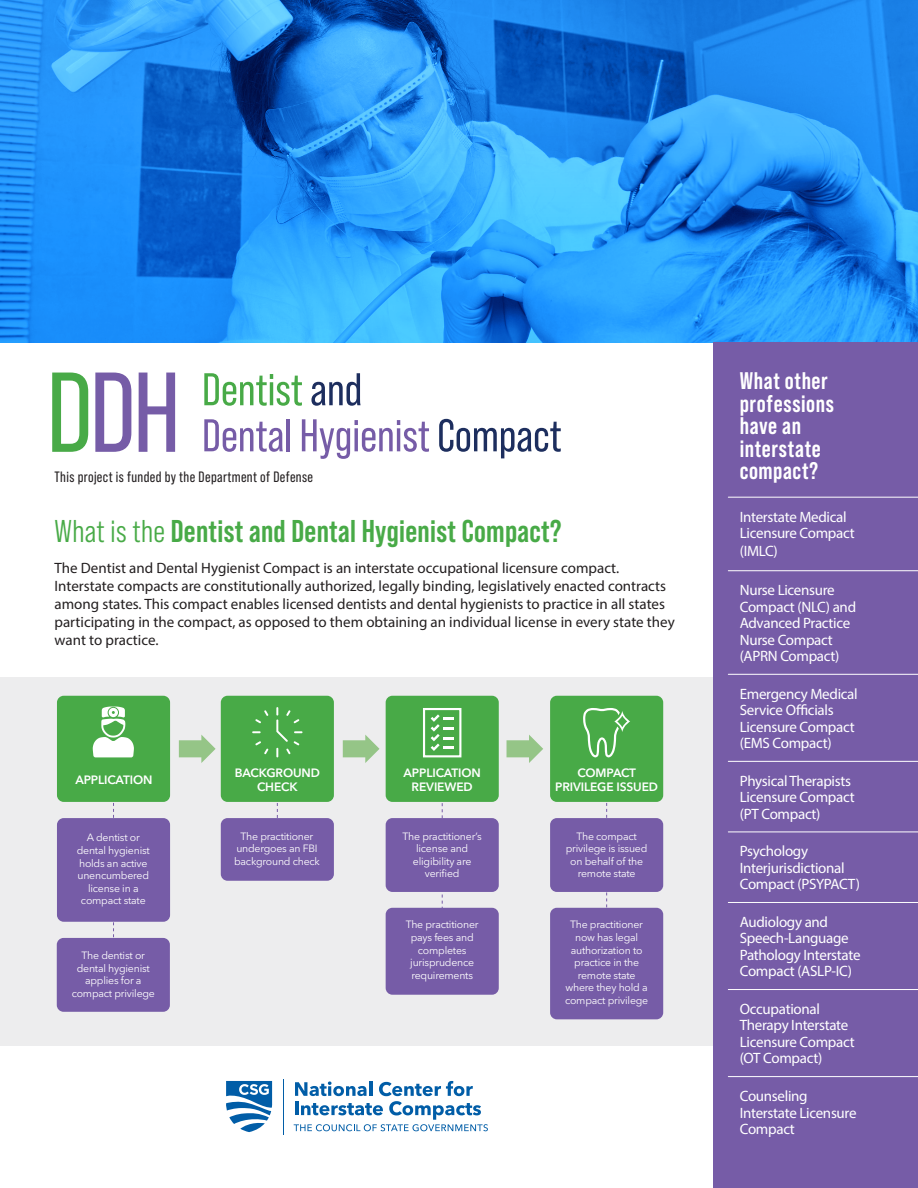
<style>
.page{position:relative;width:918px;height:1188px;background:#fff}
.page>*{position:absolute;margin:0;border:0;box-sizing:border-box;transform-origin:0 0}
.t1{font:700 31.5px "Bebas Neue Pro";letter-spacing:.01em;color:#48aa47}
.t2{font:700 24px/22.5px "Bebas Neue Pro";letter-spacing:.025em;color:#fff}
.t3{font:15px/16.5px "Myriad Pro";letter-spacing:-.02em;color:#fff}
.t4{font:15px/18px "Myriad Pro";color:#231f20}
.t5{font:15px "Bebas Neue Pro";letter-spacing:.025em;color:#231f20}
.t6{font:600 12px/14.4px "Avenir Next LT Pro";letter-spacing:-.01em;color:#fff;text-align:center}
.t7{font:10.5px/12.6px "Avenir Next LT Pro";letter-spacing:-.02em;color:#fff;text-align:center}
.s1{font-family:"Bebas Neue Pro Middle";font-weight:400}
</style>
<div class="page">
<div style="left:0;top:677px;width:714px;height:369px;background:#ededee"></div>
<svg style="left:0;top:0;width:918px;height:343px;background:#238eec"></svg>
<div style="left:714px;top:343px;width:204px;height:845px;background:#765ca7"></div>
<svg style="left:294px;top:1081px;width:194px;height:50px"></svg>
<svg style="left:226px;top:1081px;width:46px;height:51px"></svg>
<hr style="left:283px;top:1079px;width:1px;height:55px;background:#015da7">
<hr style="left:728px;top:497px;width:190px;height:1px;background:#fff">
<hr style="left:728px;top:570px;width:190px;height:1px;background:#fff">
<hr style="left:728px;top:674px;width:190px;height:1px;background:#fff">
<hr style="left:728px;top:761px;width:190px;height:1px;background:#fff">
<hr style="left:728px;top:832px;width:190px;height:1px;background:#fff">
<hr style="left:728px;top:902px;width:190px;height:1px;background:#fff">
<hr style="left:728px;top:989px;width:190px;height:1px;background:#fff">
<hr style="left:728px;top:1076px;width:190px;height:1px;background:#fff">
<svg style="left:179px;top:735px;width:37px;height:28px"></svg>
<svg style="left:343px;top:735px;width:37px;height:28px"></svg>
<svg style="left:507px;top:735px;width:36px;height:28px"></svg>
<svg style="left:113px;top:802px;width:1px;height:136px"></svg>
<svg style="left:442px;top:803px;width:1px;height:105px"></svg>
<svg style="left:606px;top:803px;width:1px;height:105px"></svg>
<div style="left:221px;top:696px;width:113px;height:106px;background:#48aa47;border-radius:7px"></div>
<div style="left:386px;top:696px;width:113px;height:106px;background:#48aa47;border-radius:7px"></div>
<div style="left:550px;top:696px;width:113px;height:106px;background:#48aa47;border-radius:7px"></div>
<div style="left:57px;top:696px;width:113px;height:106px;background:#48aa47;border-radius:7px"></div>
<svg style="left:583px;top:708px;width:47px;height:49px"></svg>
<div style="left:423px;top:708px;width:38px;height:49px;border:2px solid #fff"></div>
<svg style="left:431px;top:714px;width:23px;height:37px"></svg>
<svg style="left:93px;top:707px;width:41px;height:50px"></svg>
<svg style="left:255px;top:710px;width:13px;height:13px"></svg>
<svg style="left:252px;top:731px;width:9px;height:2px"></svg>
<svg style="left:255px;top:741px;width:13px;height:13px"></svg>
<svg style="left:276px;top:707px;width:27px;height:50px"></svg>
<div style="left:57px;top:818px;width:113px;height:104px;background:#765ca7;border-radius:7px"></div>
<div style="left:221px;top:818px;width:113px;height:63px;background:#765ca7;border-radius:7px"></div>
<div style="left:57px;top:938px;width:113px;height:74px;background:#765ca7;border-radius:7px"></div>
<div style="left:386px;top:818px;width:113px;height:74px;background:#765ca7;border-radius:7px"></div>
<div style="left:386px;top:908px;width:113px;height:87px;background:#765ca7;border-radius:7px"></div>
<div style="left:550px;top:818px;width:113px;height:74px;background:#765ca7;border-radius:7px"></div>
<div style="left:550px;top:908px;width:113px;height:111px;background:#765ca7;border-radius:7px"></div>
<svg style="left:204px;top:373px;width:98px;height:33px"></svg>
<svg style="left:311px;top:373px;width:50px;height:33px"></svg>
<svg style="left:204px;top:419px;width:79px;height:33px"></svg>
<hr style="left:287px;top:419px;width:3px;height:32px;background:#765ca7">
<svg style="left:302px;top:419px;width:127px;height:40px"></svg>
<svg style="left:439px;top:419px;width:122px;height:39px"></svg>
<svg style="left:52px;top:373px;width:36px;height:79px"></svg>
<svg style="left:95px;top:373px;width:36px;height:79px"></svg>
<svg style="left:139px;top:373px;width:36px;height:79px"></svg>
<p class="t5" style="left:55px;top:468px;width:260px">This project is funded by the Department of Defense</p>
<p class="t1" style="left:55px;top:513px;width:508px"><span class="s1">What is the</span> Dentist and Dental Hygienist Compact?</p>
<p class="t4" style="left:55px;top:559px;width:622px">The Dentist and Dental Hygienist Compact is an interstate occupational licensure compact.<br>Interstate compacts are constitutionally authorized, legally binding, legislatively enacted contracts among states. This compact enables licensed dentists and dental hygienists to practice in all states participating in the compact, as opposed to them obtaining an individual license in every state they want to practice.</p>
<p class="t6" style="left:75px;top:772px;width:79px">APPLICATION</p>
<p class="t7" style="left:77px;top:832px;width:75px">A dentist or dental hygienist holds an active unencumbered license in a compact state</p>
<p class="t7" style="left:72px;top:949px;width:85px">The dentist or dental hygienist applies for a compact privilege</p>
<p class="t6" style="left:235px;top:765px;width:87px">BACKGROUND<br>CHECK</p>
<p class="t6" style="left:404px;top:765px;width:79px">APPLICATION<br>REVIEWED</p>
<p class="t6" style="left:555px;top:765px;width:104px">COMPACT<br>PRIVILEGE ISSUED</p>
<p class="t7" style="left:234px;top:830px;width:87px">The practitioner undergoes an FBI background check</p>
<p class="t7" style="left:403px;top:830px;width:81px">The practitioner’s license and eligibility are verified</p>
<p class="t7" style="left:566px;top:830px;width:83px">The compact privilege is issued on behalf of the remote state</p>
<p class="t7" style="left:406px;top:918px;width:74px">The practitioner pays fees and completes jurisprudence requirements</p>
<p class="t7" style="left:565px;top:918px;width:85px">The practitioner now has legal authorization to practice in the remote state where they hold a compact privilege</p>
<h2 class="t2" style="left:740px;top:369px;width:96px">What other professions have an interstate compact?</h2>
<h3 class="t3" style="left:740px;top:508px;width:116px">Interstate Medical<br>Licensure Compact</h3>
<h3 class="t3" style="left:740px;top:543px;width:40px">(IMLC)</h3>
<h3 class="t3" style="left:740px;top:582px;width:118px">Nurse Licensure<br>Compact (NLC) and<br>Advanced Practice<br>Nurse Compact (APRN Compact)</h3>
<h3 class="t3" style="left:740px;top:685px;width:119px">Emergency Medical<br>Service Officials<br>Licensure Compact (EMS Compact)</h3>
<h3 class="t3" style="left:740px;top:772px;width:116px">Physical Therapists<br>Licensure Compact (PT Compact)</h3>
<h3 class="t3" style="left:740px;top:843px;width:122px">Psychology<br>Interjurisdictional<br>Compact (PSYPACT)</h3>
<h3 class="t3" style="left:740px;top:913px;width:122px">Audiology and<br>Speech-Language<br>Pathology Interstate<br>Compact (ASLP-IC)</h3>
<h3 class="t3" style="left:740px;top:1000px;width:116px">Occupational<br>Therapy Interstate<br>Licensure Compact (OT Compact)</h3>
<p class="t3" style="left:740px;top:1087px;width:118px">Counseling<br>Interstate Licensure<br>Compact</p>
</div>
